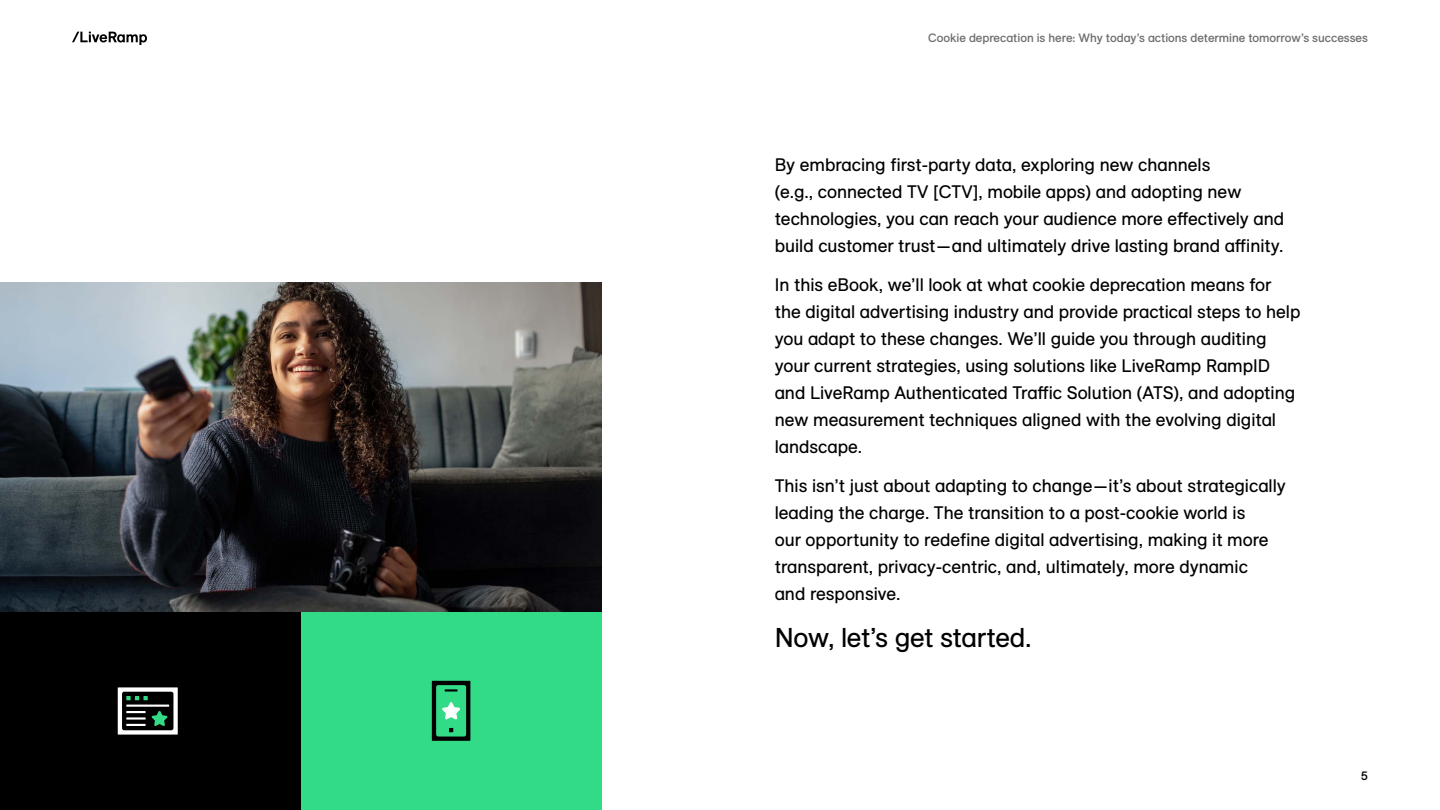
<style>
.page{position:relative;width:1440px;height:810px;background:#fff}
.page>*{position:absolute;margin:0;border:0;box-sizing:border-box;transform-origin:0 0}
.t1{font:27px "Live Ramp Sans";letter-spacing:-.015em;color:#000}
.t2{font:18px/27px "Live Ramp Sans";color:#000}
.t3{font:12px "Live Ramp Sans";color:#6d6e71}
.t4{font:12px "Live Ramp Sans";color:#000}
</style>
<div class="page">
<svg style="left:72px;top:32px;width:75px;height:13px"></svg>
<img style="left:0;top:282px;width:602px;height:330px">
<div style="left:0;top:612px;width:596px;height:198px;background:#000"></div>
<div style="left:301px;top:612px;width:301px;height:198px;background:#32db86"></div>
<svg style="left:118px;top:687px;width:60px;height:48px"></svg>
<svg style="left:432px;top:681px;width:38px;height:60px"></svg>
<p class="t3" style="left:928px;top:29px;width:441px">Cookie deprecation is here: Why today’s actions determine tomorrow’s successes</p>
<p class="t2" style="left:775px;top:151px;width:511px">By embracing first-party data, exploring new channels<br>(e.g., connected TV [CTV], mobile apps) and adopting new technologies, you can reach your audience more effectively and build customer trust — and ultimately drive lasting brand affinity.</p>
<p class="t2" style="left:775px;top:271px;width:527px">In this eBook, we’ll look at what cookie deprecation means for the digital advertising industry and provide practical steps to help you adapt to these changes. We’ll guide you through auditing your current strategies, using solutions like LiveRamp RampID and LiveRamp Authenticated Traffic Solution (ATS), and adopting new measurement techniques aligned with the evolving digital landscape.</p>
<p class="t2" style="left:775px;top:472px;width:513px">This isn’t just about adapting to change — it’s about strategically leading the charge. The transition to a post-cookie world is<br>our opportunity to redefine digital advertising, making it more transparent, privacy-centric, and, ultimately, more dynamic<br>and responsive.</p>
<h1 class="t1" style="left:775px;top:618px;width:258px">Now, let’s get started.</h1>
<p class="t4" style="left:1361px;top:767px;width:9px">5</p>
</div>
